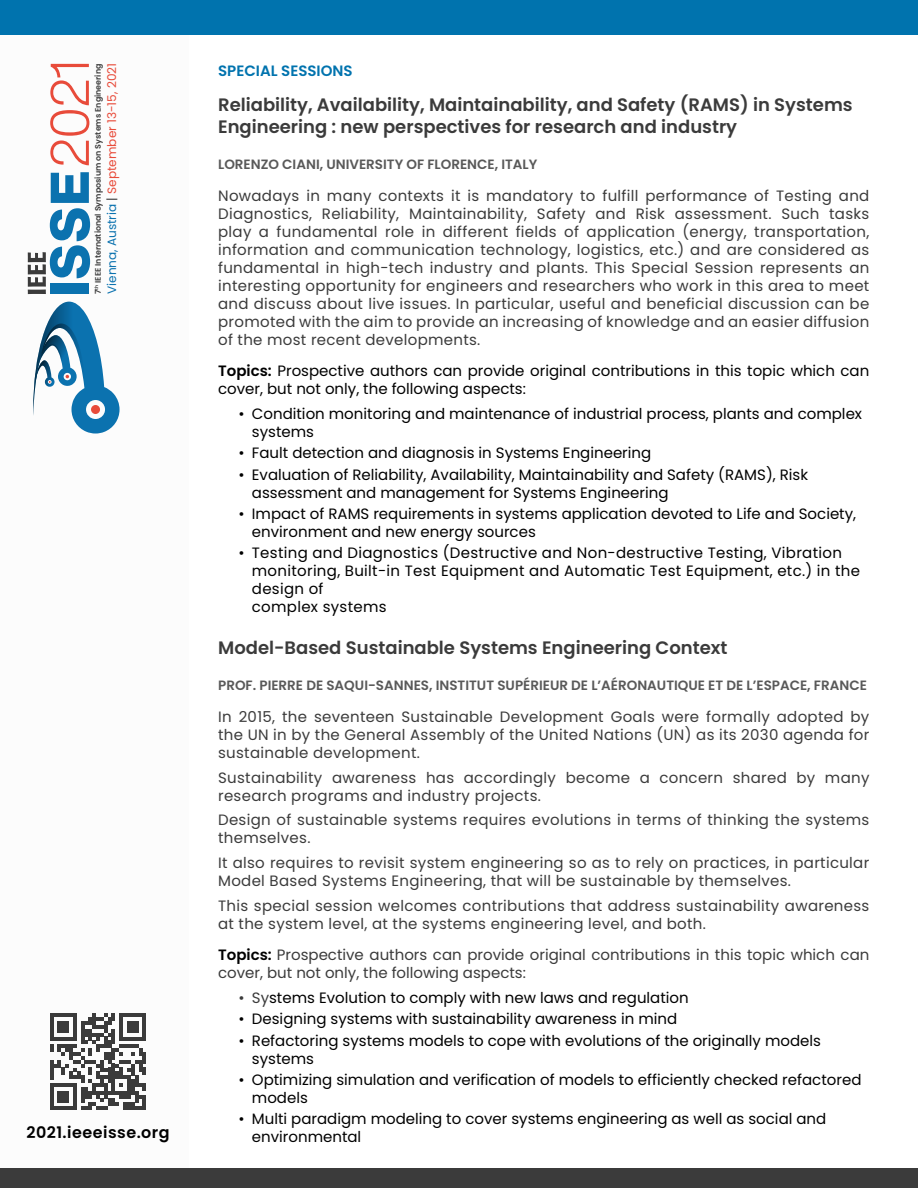
<style>
.page{position:relative;width:918px;height:1188px;background:#fff}
.page>*{position:absolute;margin:0;border:0;box-sizing:border-box;transform-origin:0 0}
.t1{font:800 53.55px "Helvetica Now Text";color:#0b72af}
.t2{font:600 18px/21.6px "Poppins";color:#3b3b3b}
.t3{font:600 15.9px "Poppins";letter-spacing:.03em;color:#000}
.t4{font:15px/18px "Poppins";letter-spacing:.02em;color:#3b3b3b}
.t5{font:15px/18px "Poppins";color:#000}
.t6{font:15px/18px "Poppins";letter-spacing:.02em;color:#000}
.t7{font:15px/18px "Poppins";color:#3b3b3b}
.t8{font:600 15px "Poppins";color:#0073ae}
.t9{font:600 13.5px "Poppins";color:#595959}
.t10{font:12.15px "Poppins";color:#e84b3a}
.t11{font:600 7.95px "Poppins";color:#3b3b3b}
.s1{font-weight:300;color:#e84b3a}
.s2{color:#0b72af}
.s3{color:#3b3b3b}
.s4{font-weight:600}
.s5{font-weight:600;color:#000}
</style>
<div class="page">
<div style="left:0;top:1169px;width:918px;height:19px;background:#3b3b3b"></div>
<div style="left:0;top:0;width:918px;height:35px;background:#0073ae"></div>
<svg style="left:28px;top:252px;width:18px;height:42px"></svg>
<svg style="left:33px;top:302px;width:87px;height:132px"></svg>
<svg style="left:50px;top:1013px;width:96px;height:97px"></svg>
<p class="t1" style="left:29px;top:297px;width:242px;rotate:-90deg">ISSE<span class="s1">2021</span></p>
<p class="t11" style="left:94px;top:294px;width:232px;rotate:-90deg">7<sup>th</sup> IEEE International Symposium on Systems Engineering</p>
<p class="t10" style="left:105px;top:294px;width:233px;rotate:-90deg"><span class="s2">Vienna, Austria</span> <span class="s3">|</span> September 13-15, 2021</p>
<p class="t3" style="left:26px;top:1124px;width:145px">2021.ieeeisse.org</p>
<p class="t8" style="left:218px;top:62px;width:136px">SPECIAL SESSIONS</p>
<p class="t2" style="left:218px;top:94px;width:636px">Reliability, Availability, Maintainability, and Safety (RAMS) in Systems<br>Engineering : new perspectives for research and industry</p>
<p class="t9" style="left:218px;top:157px;width:321px">LORENZO CIANI, UNIVERSITY OF FLORENCE, ITALY</p>
<p class="t4" style="left:218px;top:187px;width:653px;text-align:justify">Nowadays in many contexts it is mandatory to fulfill performance of Testing and Diagnostics, Reliability, Maintainability, Safety and Risk assessment. Such tasks play a fundamental role in different fields of application (energy, transportation, information and communication technology, logistics, etc.) and are considered as fundamental in high-tech industry and plants. This Special Session represents an interesting opportunity for engineers and researchers who work in this area to meet and discuss about live issues. In particular, useful and beneficial discussion can be promoted with the aim to provide an increasing of knowledge and an easier diffusion of the most recent developments.</p>
<p class="t5" style="left:218px;top:362px;width:653px"><span class="s4">Topics:</span> Prospective authors can provide original contributions in this topic which can cover, but not only, the following aspects:</p>
<p class="t5" style="left:252px;top:405px;width:612px;text-indent:-14px">• Condition monitoring and maintenance of industrial process, plants and complex systems</p>
<p class="t5" style="left:238px;top:444px;width:414px">• Fault detection and diagnosis in Systems Engineering</p>
<p class="t5" style="left:252px;top:465px;width:558px;text-indent:-14px">• Evaluation of Reliability, Availability, Maintainability and Safety (RAMS), Risk assessment and management for Systems Engineering</p>
<p class="t5" style="left:252px;top:505px;width:606px;text-indent:-14px">• Impact of RAMS requirements in systems application devoted to Life and Society, environment and new energy sources</p>
<p class="t6" style="left:252px;top:544px;width:610px;text-indent:-14px">• Testing and Diagnostics (Destructive and Non-destructive Testing, Vibration monitoring, Built-in Test Equipment and Automatic Test Equipment, etc.) in the design of<br>complex systems</p>
<p class="t2" style="left:218px;top:637px;width:511px">Model-Based Sustainable Systems Engineering Context</p>
<p class="t9" style="left:218px;top:678px;width:650px">PROF. PIERRE DE SAQUI-SANNES, INSTITUT SUPÉRIEUR DE L’AÉRONAUTIQUE ET DE L’ESPACE, FRANCE</p>
<p class="t4" style="left:218px;top:708px;width:653px;text-align:justify">In 2015, the seventeen Sustainable Development Goals were formally adopted by the UN in by the General Assembly of the United Nations (UN) as its 2030 agenda for sustainable development.</p>
<p class="t4" style="left:218px;top:768px;width:653px">Sustainability awareness has accordingly become a concern shared by many research programs and industry projects.</p>
<p class="t4" style="left:218px;top:811px;width:653px">Design of sustainable systems requires evolutions in terms of thinking the systems themselves.</p>
<p class="t4" style="left:218px;top:854px;width:653px">It also requires to revisit system engineering so as to rely on practices, in particular<br>Model Based Systems Engineering, that will be sustainable by themselves.</p>
<p class="t4" style="left:218px;top:897px;width:653px">This special session welcomes contributions that address sustainability awareness at the system level, at the systems engineering level, and both.</p>
<p class="t7" style="left:218px;top:946px;width:653px"><span class="s5">Topics:</span> Prospective authors can provide original contributions in this topic which can cover, but not only, the following aspects:</p>
<p class="t5" style="left:238px;top:989px;width:452px"><span class="s3">• Sy</span>stems Evolution to comply with new laws and regulation</p>
<p class="t5" style="left:238px;top:1010px;width:440px">• Designing systems with sustainability awareness in mind</p>
<p class="t5" style="left:252px;top:1031px;width:571px;text-indent:-14px">• Refactoring systems models to cope with evolutions of the originally models systems</p>
<p class="t5" style="left:252px;top:1071px;width:611px;text-indent:-14px">• Optimizing simulation and verification of models to efficiently checked refactored models</p>
<p class="t5" style="left:252px;top:1110px;width:576px;text-indent:-14px">• Multi paradigm modeling to cover systems engineering as well as social and environmental</p>
</div>
